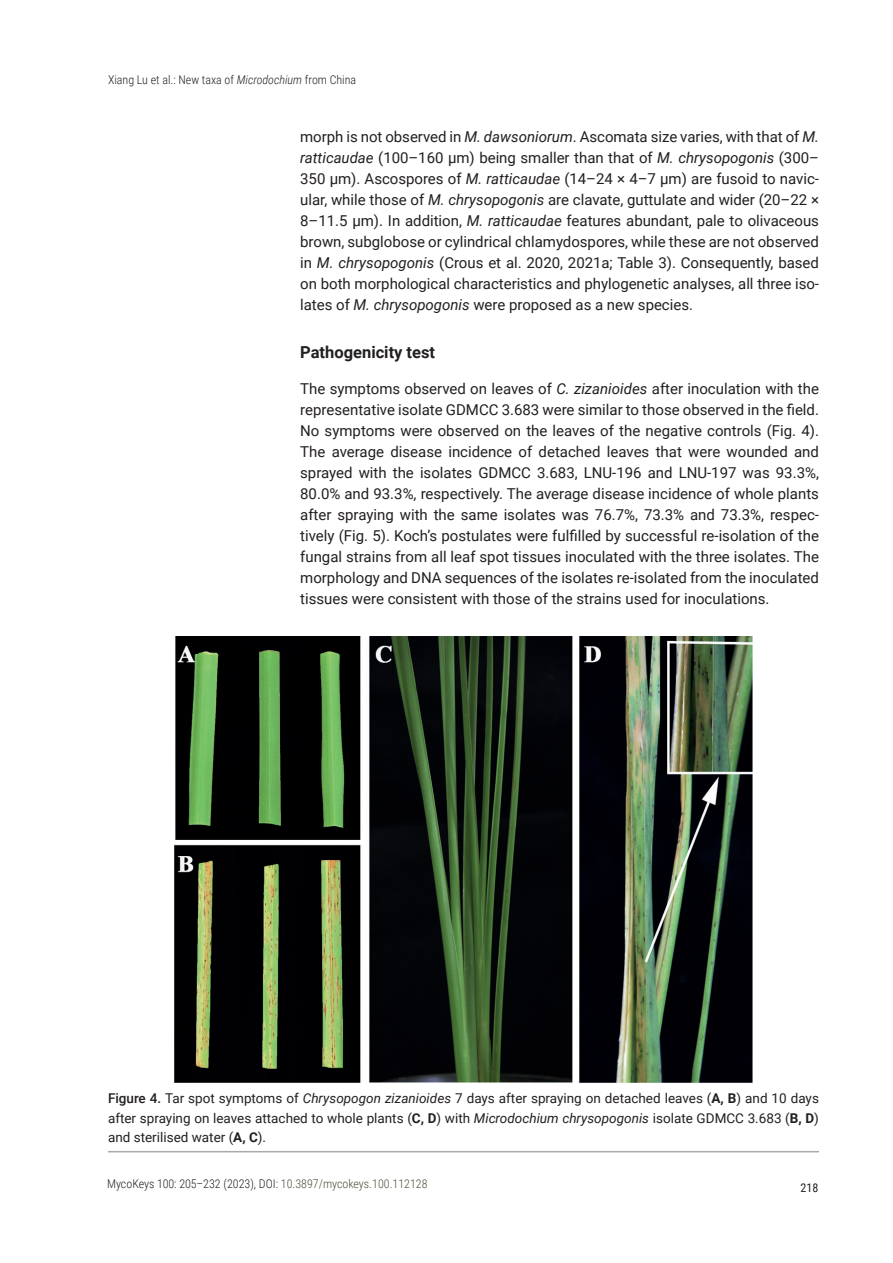
<style>
.page{position:relative;width:893px;height:1263px;background:#fff}
.page>*{position:absolute;margin:0;border:0;box-sizing:border-box;transform-origin:0 0}
.H_-_2_level{font:700 16.5px "Roboto";color:#231f20}
.Body_text_-_no_inden{font:15px/21px "Roboto";color:#231f20;text-align:justify}
.Body_text{font:15px/21px "Roboto";color:#231f20;text-align:justify}
.FIG_-_Caption{font:13.5px/19.8px "Roboto";color:#231f20;text-align:justify}
.t1{font:300 12px "Roboto Condensed";color:#231f20}
.t2{font:12px "Roboto Condensed";color:#231f20}
.s1{font-style:italic}
.s2{font-weight:500}
.s3{font-weight:700}
.s4{color:#4c4d37}
</style>
<div class="page">
<img style="left:174px;top:637px;width:579px;height:445px">
<hr style="left:108px;top:1151px;width:711px;height:1px;background:#a8a9ad">
<p class="t1" style="left:108px;top:71px;width:250px">Xiang Lu et al.: New taxa of <span class="s1">Microdochium</span> from China</p>
<p class="Body_text" style="left:300px;top:125px;width:520px">morph is not observed in <span class="s1">M. dawsoniorum</span>. Ascomata size varies, with that of <span class="s1">M. ratticaudae</span> (100–160 μm) being smaller than that of <span class="s1">M. chrysopogonis</span> (300– 350 μm). Ascospores of <span class="s1">M. ratticaudae</span> (14–24 × 4–7 μm) are fusoid to navic&shy;ular, while those of <span class="s1">M. chrysopogonis</span> are clavate, guttulate and wider (20–22 × 8–11.5 μm). In addition, <span class="s1">M. ratticaudae</span> features abundant, pale to olivaceous brown, subglobose or cylindrical chlamydospores, while these are not observed in <span class="s1">M. chrysopogonis</span> (Crous et al. 2020, 2021a; Table 3). Consequently, based on both morphological characteristics and phylogenetic analyses, all three iso&shy;lates of <span class="s1">M. chrysopogonis</span> were proposed as a new species.</p>
<p class="H_-_2_level" style="left:300px;top:341px;width:136px">Pathogenicity test</p>
<p class="Body_text_-_no_inden" style="left:300px;top:377px;width:520px">The symptoms observed on leaves of <span class="s1">C. zizanioides</span> after inoculation with the representative isolate GDMCC 3.683 were similar to those observed in the field.<br>No symptoms were observed on the leaves of the negative controls (Fig. 4).<br>The average disease incidence of detached leaves that were wounded and sprayed with the isolates GDMCC 3.683, LNU-196 and LNU-197 was 93.3%, 80.0% and 93.3%, respectively. The average disease incidence of whole plants after spraying with the same isolates was 76.7%, 73.3% and 73.3%, respec&shy;tively (Fig. 5). Koch’s postulates were fulfilled by successful re-isolation of the fungal strains from all leaf spot tissues inoculated with the three isolates. The morphology and DNA sequences of the isolates re-isolated from the inoculated tissues were consistent with those of the strains used for inoculations.</p>
<p class="FIG_-_Caption" style="left:108px;top:1087px;width:712px"><span class="s2">Figure 4.</span> Tar spot symptoms of <span class="s1">Chrysopogon zizanioides</span> 7 days after spraying on detached leaves (<span class="s3">A, B</span>) and 10 days after spraying on leaves attached to whole plants (<span class="s3">C, D</span>) with <span class="s1">Microdochium chrysopogonis</span> isolate GDMCC 3.683 (<span class="s3">B, D</span>) and sterilised water (<span class="s3">A, C</span>).</p>
<p class="t1" style="left:107px;top:1175px;width:322px">MycoKeys 100: 205–232 (2023), DOI: <span class="s4">10.3897/mycokeys.100.112128</span></p>
<p class="t2" style="left:801px;top:1179px;width:19px">218</p>
</div>
